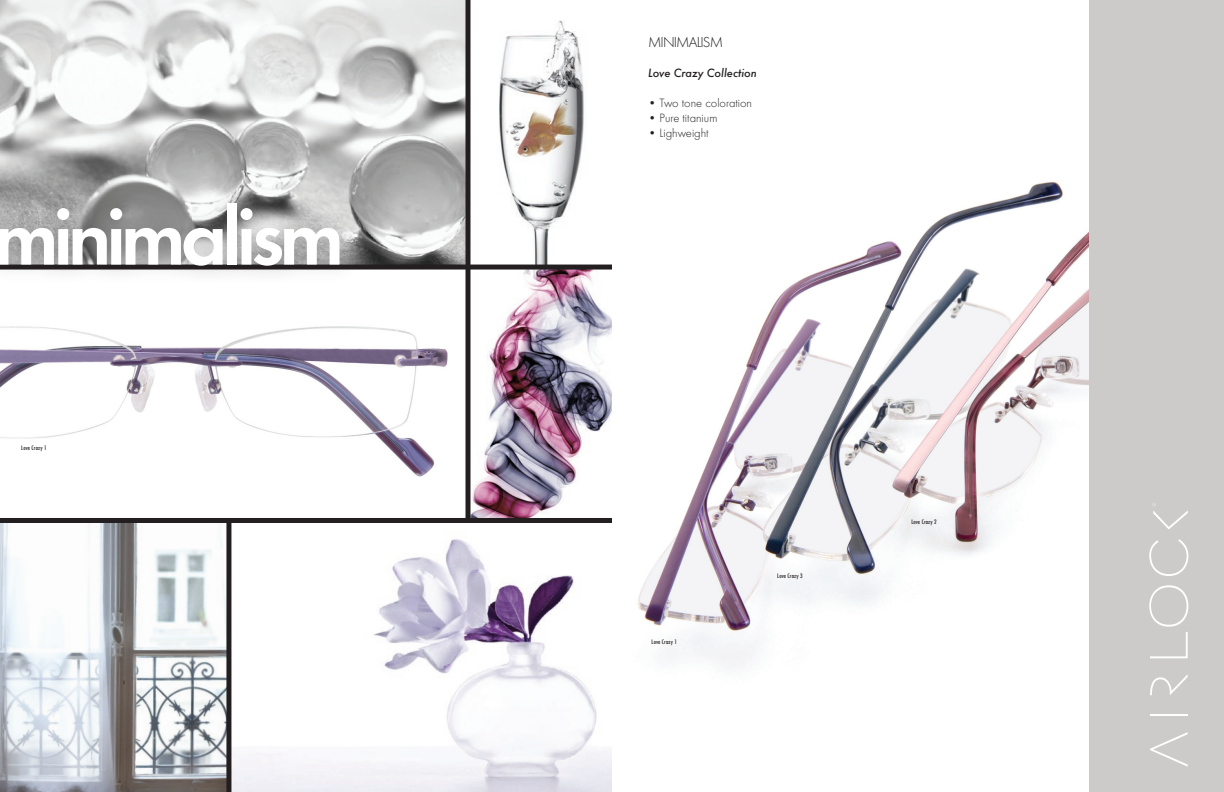
<style>
.page{position:relative;width:1224px;height:792px;background:#fff}
.page>*{position:absolute;margin:0;border:0;box-sizing:border-box;transform-origin:0 0}
.t1{font:600 82px "Futura T";letter-spacing:-.06em;color:#fff}
.t2{font:300 15px "Futura T";letter-spacing:-.06em;color:#231f20}
.t3{font:300 12.5px "Futura T";color:#231f20}
.t4{font:italic 500 12.5px "Futura T";color:#231f20}
.t5{font:500 condensed 6px "Futura";letter-spacing:.02em;color:#231f20}
</style>
<div class="page">
<img style="left:638px;top:181px;width:451px;height:486px">
<img style="left:0;top:523px;width:612px;height:269px">
<img style="left:0;top:326px;width:448px;height:151px">
<img style="left:0;top:0;width:466px;height:265px">
<img style="left:470px;top:270px;width:142px;height:248px">
<img style="left:470px;top:0;width:114px;height:264px">
<div style="left:0;top:265px;width:612px;height:5px;background:#231f20"></div>
<div style="left:0;top:518px;width:612px;height:5px;background:#231f20"></div>
<hr style="left:466px;top:0;width:4px;height:520px;background:#231f20">
<div style="left:226px;top:519px;width:5px;height:273px;background:#231f20"></div>
<div style="left:0;top:185px;width:361px;height:101px;background:#231f20;opacity:.3"></div>
<div style="left:1089px;top:0;width:135px;height:792px;background:#cccbca"></div>
<svg style="left:1150px;top:732px;width:38px;height:35px"></svg>
<hr style="left:1150px;top:714px;width:38px;height:2px;background:#fff">
<svg style="left:1150px;top:674px;width:38px;height:21px"></svg>
<svg style="left:1149px;top:585px;width:39px;height:73px"></svg>
<svg style="left:1149px;top:539px;width:39px;height:37px"></svg>
<svg style="left:1153px;top:503px;width:35px;height:26px"></svg>
<h1 class="t1" style="left:-6px;top:189px;width:352px">minimalism</h1>
<p class="t5" style="left:21px;top:444px;width:27px">Love Crazy 1</p>
<p class="t2" style="left:648px;top:34px;width:77px">MINIMALISM</p>
<p class="t4" style="left:648px;top:65px;width:110px">Love Crazy Collection</p>
<p class="t3" style="left:648px;top:95px;width:106px">• Two tone coloration</p>
<p class="t3" style="left:648px;top:110px;width:71px">• Pure titanium</p>
<p class="t3" style="left:648px;top:125px;width:62px">• Lighweight</p>
<p class="t5" style="left:652px;top:638px;width:27px">Love Crazy 1</p>
<p class="t5" style="left:777px;top:572px;width:27px">Love Crazy 3</p>
<p class="t5" style="left:911px;top:518px;width:27px">Love Crazy 2</p>
</div>
